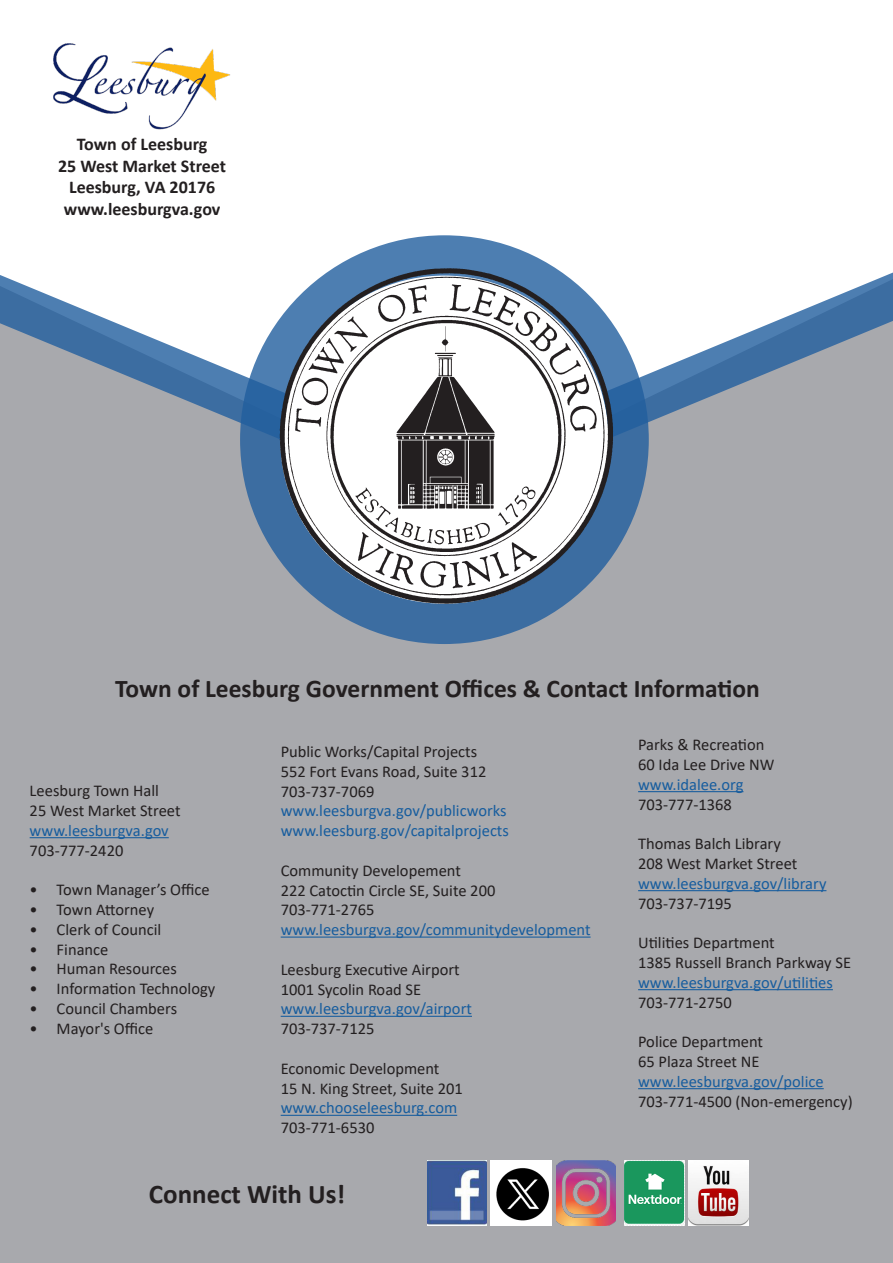
<style>
.page{position:relative;width:893px;height:1263px;background:#fff}
.page>*{position:absolute;margin:0;border:0;box-sizing:border-box;transform-origin:0 0}
.t1{font:700 27px "Calibri";color:#231f20}
.t2{font:700 25.5px "Calibri";color:#231f20}
.t3{font:700 18px/21.6px "Calibri";color:#231f20;text-align:center}
.t4{font:16.5px/19.8px "Calibri";color:#231f20}
.t5{font:16.5px "Calibri";color:#175d9e}
</style>
<div class="page">
<div style="left:0;top:506px;width:893px;height:757px;background:#a8a9ad"></div>
<svg style="left:622px;top:272px;width:271px;height:236px;fill:#a8a9ad"></svg>
<svg style="left:0;top:275px;width:271px;height:231px;fill:#a8a9ad"></svg>
<svg style="left:240px;top:235px;width:409px;height:409px;background:#3f71a5"></svg>
<img style="left:271px;top:259px;width:349px;height:358px">
<hr style="left:30px;top:837px;width:139px;height:1px;background:#175d9e">
<hr style="left:281px;top:936px;width:310px;height:2px;background:#175d9e">
<hr style="left:281px;top:1016px;width:191px;height:1px;background:#175d9e">
<hr style="left:281px;top:1115px;width:176px;height:1px;background:#175d9e">
<hr style="left:638px;top:791px;width:105px;height:1px;background:#175d9e">
<hr style="left:638px;top:890px;width:188px;height:1px;background:#175d9e">
<hr style="left:638px;top:989px;width:195px;height:1px;background:#175d9e">
<hr style="left:638px;top:1088px;width:186px;height:1px;background:#175d9e">
<img style="left:427px;top:1161px;width:60px;height:64px">
<img style="left:491px;top:1161px;width:60px;height:64px">
<img style="left:556px;top:1161px;width:60px;height:64px">
<img style="left:625px;top:1161px;width:59px;height:64px">
<img style="left:689px;top:1161px;width:59px;height:64px">
<img style="left:54px;top:43px;width:176px;height:86px">
<p class="t3" style="left:58px;top:133px;width:169px">Town of Leesburg<br>25 West Market Street<br>Leesburg, VA 20176</p>
<p class="t3" style="left:64px;top:198px;width:158px">www.leesburgva.gov</p>
<p class="t2" style="left:115px;top:671px;width:646px">Town of Leesburg Government Offices &amp; Contact Information</p>
<p class="t4" style="left:30px;top:780px;width:131px">Leesburg Town Hall</p>
<p class="t4" style="left:30px;top:800px;width:152px">25 West Market Street</p>
<p class="t5" style="left:30px;top:819px;width:141px">www.leesburgva.gov</p>
<p class="t4" style="left:30px;top:840px;width:95px">703-777-2420</p>
<p class="t4" style="left:30px;top:879px;width:182px">• Town Manager’s Office</p>
<p class="t4" style="left:30px;top:899px;width:126px">• Town Attorney</p>
<p class="t4" style="left:30px;top:919px;width:133px">• Clerk of Council</p>
<p class="t4" style="left:30px;top:939px;width:80px">• Finance</p>
<p class="t4" style="left:30px;top:959px;width:149px">• Human Resources</p>
<p class="t4" style="left:30px;top:978px;width:187px">• Information Technology</p>
<p class="t4" style="left:30px;top:998px;width:149px">• Council Chambers</p>
<p class="t4" style="left:30px;top:1018px;width:125px">• Mayor's Office</p>
<p class="t4" style="left:281px;top:741px;width:198px">Public Works/Capital Projects</p>
<p class="t4" style="left:281px;top:761px;width:207px">552 Fort Evans Road, Suite 312<br>703-737-7069</p>
<p class="t5" style="left:281px;top:799px;width:227px">www.leesburgva.gov/publicworks</p>
<p class="t5" style="left:281px;top:819px;width:230px">www.leesburg.gov/capitalprojects</p>
<p class="t4" style="left:281px;top:860px;width:182px">Community Developement</p>
<p class="t4" style="left:281px;top:880px;width:216px">222 Catoctin Circle SE, Suite 200<br>703-771-2765</p>
<p class="t5" style="left:281px;top:918px;width:311px">www.leesburgva.gov/communitydevelopment</p>
<p class="t4" style="left:281px;top:959px;width:180px">Leesburg Executive Airport</p>
<p class="t4" style="left:281px;top:979px;width:142px">1001 Sycolin Road SE</p>
<p class="t5" style="left:281px;top:997px;width:193px">www.leesburgva.gov/airport</p>
<p class="t4" style="left:281px;top:1018px;width:95px">703-737-7125</p>
<p class="t4" style="left:281px;top:1058px;width:184px">Economic Development<br>15 N. King Street, Suite 201</p>
<p class="t5" style="left:281px;top:1096px;width:178px">www.chooseleesburg.com</p>
<p class="t4" style="left:281px;top:1117px;width:95px">703-771-6530</p>
<p class="t1" style="left:149px;top:1175px;width:198px">Connect With Us!</p>
<p class="t4" style="left:638px;top:734px;width:128px">Parks &amp; Recreation</p>
<p class="t4" style="left:638px;top:754px;width:138px">60 Ida Lee Drive NW</p>
<p class="t5" style="left:638px;top:773px;width:107px">www.idalee.org</p>
<p class="t4" style="left:638px;top:794px;width:95px">703-777-1368</p>
<p class="t4" style="left:638px;top:833px;width:144px">Thomas Balch Library</p>
<p class="t4" style="left:638px;top:853px;width:161px">208 West Market Street</p>
<p class="t5" style="left:638px;top:872px;width:190px">www.leesburgva.gov/library</p>
<p class="t4" style="left:638px;top:893px;width:95px">703-737-7195</p>
<p class="t4" style="left:638px;top:932px;width:138px">Utilities Department</p>
<p class="t4" style="left:638px;top:952px;width:214px">1385 Russell Branch Parkway SE</p>
<p class="t5" style="left:638px;top:971px;width:196px">www.leesburgva.gov/utilities</p>
<p class="t4" style="left:638px;top:992px;width:95px">703-771-2750</p>
<p class="t4" style="left:638px;top:1031px;width:127px">Police Department</p>
<p class="t4" style="left:638px;top:1051px;width:123px">65 Plaza Street NE</p>
<p class="t5" style="left:638px;top:1070px;width:187px">www.leesburgva.gov/police</p>
<p class="t4" style="left:638px;top:1091px;width:216px">703-771-4500 (Non-emergency)</p>
</div>
